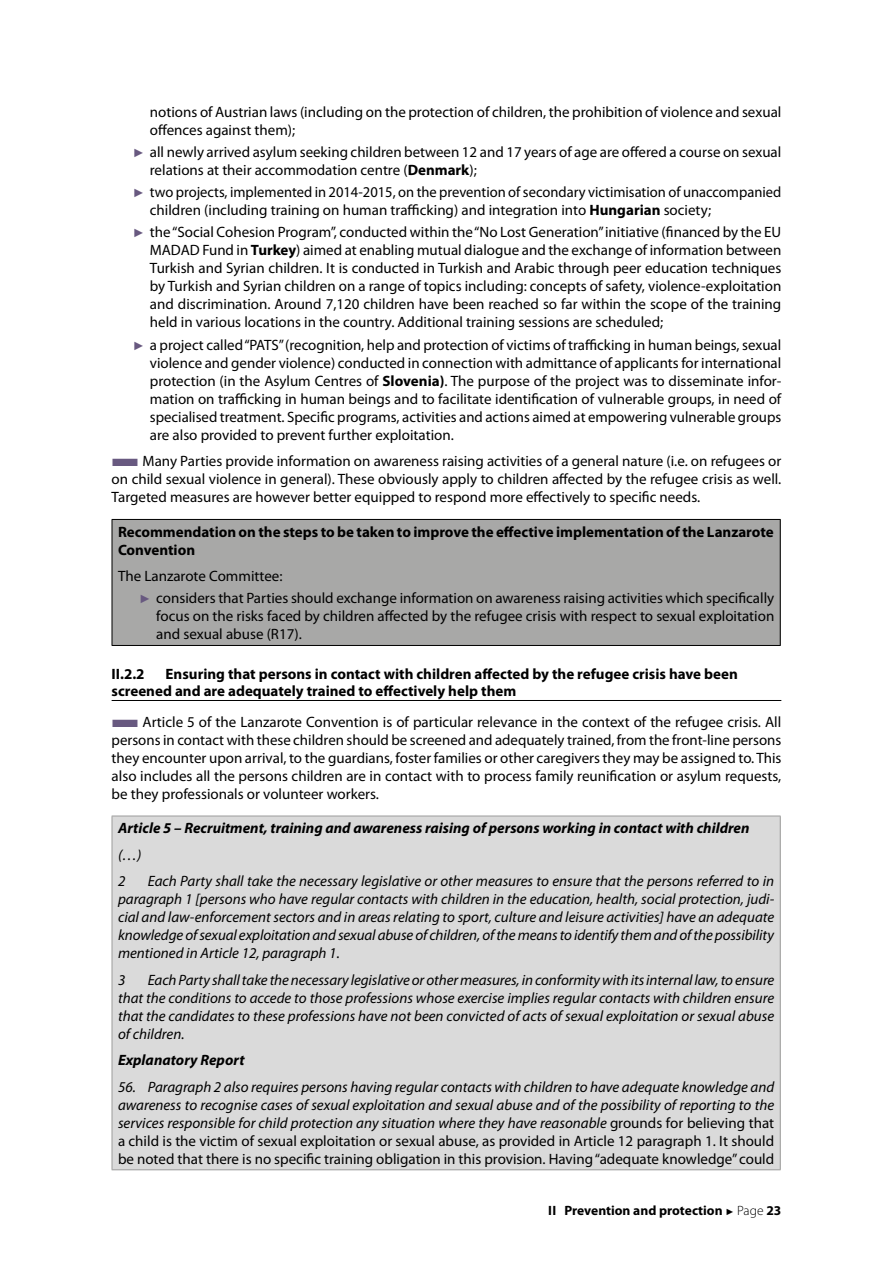
<style>
.page{position:relative;width:893px;height:1263px;background:#fff}
.page>*{position:absolute;margin:0;border:0;box-sizing:border-box;transform-origin:0 0}
.t1{font:15px/18px "Myriad Pro";color:#000}
.t2{font:italic 15px/18px "Myriad Pro";color:#000;text-align:justify}
.t3{font:700 15px/18px "Myriad Pro";color:#000}
.t4{font:italic 700 15px "Myriad Pro";color:#000}
.t5{font:700 13.5px "Myriad Pro";color:#000}
.s1{font-family:"Arial";font-size:12px;color:#685980}
.s2{font-weight:700}
.s3{color:#685980}
.s4{font-style:normal}
.s5{font-family:"Arial";font-weight:400;font-size:9px}
.s6{font-weight:300}
</style>
<div class="page">
<hr style="left:112px;top:700px;width:669px;height:1px;background:#000">
<div style="left:112px;top:519px;width:668px;height:126px;background:#a8a8a7"></div>
<hr style="left:112px;top:519px;width:669px;height:1px;background:#000">
<hr style="left:112px;top:520px;width:1px;height:125px;background:#000">
<hr style="left:780px;top:520px;width:1px;height:125px;background:#000">
<hr style="left:112px;top:645px;width:669px;height:1px;background:#000">
<div style="left:112px;top:816px;width:668px;height:354px;background:#dadada"></div>
<hr style="left:112px;top:816px;width:669px;height:1px;background:#9d9d9c">
<hr style="left:112px;top:816px;width:1px;height:353px;background:#9d9d9c">
<hr style="left:780px;top:816px;width:1px;height:353px;background:#9d9d9c">
<hr style="left:112px;top:1169px;width:669px;height:1px;background:#9d9d9c">
<p class="t1" style="left:150px;top:102px;width:633px">notions of Austrian laws (including on the protection of children, the prohibition of violence and sexual offences against them);</p>
<p class="t1" style="left:150px;top:142px;width:633px;text-indent:-17px"><span class="s1">►</span> all newly arrived asylum seeking children between 12 and 17 years of age are offered a course on sexual relations at their accommodation centre (<span class="s2">Denmark</span>);</p>
<p class="t1" style="left:150px;top:183px;width:633px;text-indent:-17px"><span class="s1">►</span> two projects, implemented in 2014-2015, on the prevention of secondary victimisation of unaccompanied children (including training on human trafficking) and integration into <span class="s2">Hungarian</span> society;</p>
<p class="t1" style="left:150px;top:223px;width:633px;text-align:justify;text-indent:-17px"><span class="s1">►</span> the “Social Cohesion Program”, conducted within the “No Lost Generation” initiative (financed by the EU MADAD Fund in <span class="s2">Turkey</span>) aimed at enabling mutual dialogue and the exchange of information between Turkish and Syrian children. It is conducted in Turkish and Arabic through peer education techniques by Turkish and Syrian children on a range of topics including: concepts of safety, violence-exploitation and discrimination. Around 7,120 children have been reached so far within the scope of the training held in various locations in the country. Additional training sessions are scheduled;</p>
<p class="t1" style="left:150px;top:335px;width:633px;text-align:justify;text-indent:-17px"><span class="s1">►</span> a project called “PATS” (recognition, help and protection of victims of trafficking in human beings, sexual violence and gender violence) conducted in connection with admittance of applicants for international protection (in the Asylum Centres of <span class="s2">Slovenia)</span>. The purpose of the project was to disseminate infor&shy;mation on trafficking in human beings and to facilitate identification of vulnerable groups, in need of specialised treatment. Specific programs, activities and actions aimed at empowering vulnerable groups are also provided to prevent further exploitation.</p>
<p class="t1" style="left:112px;top:452px;width:671px;text-align:justify"><span class="s3">■</span>Many Parties provide information on awareness raising activities of a general nature (i.e. on refugees or on child sexual violence in general). These obviously apply to children affected by the refugee crisis as well.<br>Targeted measures are however better equipped to respond more effectively to specific needs.</p>
<p class="t3" style="left:118px;top:522px;width:657px">Recommendation on the steps to be taken to improve the effective implementation of the Lanzarote<br>Convention</p>
<p class="t1" style="left:139px;top:565px;width:636px;line-height:22.2px;text-indent:-21px">The Lanzarote Committee:<br><span class="s1">►</span> considers that Parties should exchange information on awareness raising activities which specifically</p>
<p class="t1" style="left:156px;top:607px;width:619px">focus on the risks faced by children affected by the refugee crisis with respect to sexual exploitation and sexual abuse (R17).</p>
<p class="t3" style="left:112px;top:665px;width:35px">II.2.2</p>
<p class="t3" style="left:112px;top:665px;width:628px;line-height:16.5px;text-indent:54px">Ensuring that persons in contact with children affected by the refugee crisis have been screened and are adequately trained to effectively help them</p>
<p class="t1" style="left:112px;top:712px;width:671px;text-align:justify"><span class="s3">■</span>Article 5 of the Lanzarote Convention is of particular relevance in the context of the refugee crisis. All persons in contact with these children should be screened and adequately trained, from the front-line persons they encounter upon arrival, to the guardians, foster families or other caregivers they may be assigned to. This also includes all the persons children are in contact with to process family reunification or asylum requests, be they professionals or volunteer workers.</p>
<p class="t4" style="left:118px;top:818px;width:633px">Article 5 – Recruitment, training and awareness raising of persons working in contact with children</p>
<p class="t2" style="left:118px;top:841px;width:25px;line-height:26.5px">(…)<br>2</p>
<p class="t2" style="left:118px;top:872px;width:658px;text-indent:30px">Each Party shall take the necessary legislative or other measures to ensure that the persons referred to in paragraph 1 [persons who have regular contacts with children in the education, health, social protection, judi&shy;cial and law-enforcement sectors and in areas relating to sport, culture and leisure activities] have an adequate knowledge of sexual exploitation and sexual abuse of children, of the means to identify them and of the possibility mentioned in Article 12, paragraph 1.</p>
<p class="t2" style="left:118px;top:970px;width:9px">3</p>
<p class="t2" style="left:118px;top:970px;width:658px;text-indent:30px">Each Party shall take the necessary legislative or other measures, in conformity with its internal law, to ensure that the conditions to accede to those professions whose exercise implies regular contacts with children ensure that the candidates to these professions have not been convicted of acts of sexual exploitation or sexual abuse of children.</p>
<p class="t4" style="left:118px;top:1050px;width:128px">Explanatory Report</p>
<p class="t2" style="left:118px;top:1077px;width:658px">56. Paragraph 2 also requires persons having regular contacts with children to have adequate knowledge and awareness to recognise cases of sexual exploitation and sexual abuse and of the possibility of reporting to the services responsible for child protection any situation where they have reasonable <span class="s4">grounds for believing that a child is the victim of sexual exploitation or sexual abuse, as provided in Article 12 paragraph 1. It should be noted that there is no specific training obligation in this provision. Having “adequate knowledge” could</span></p>
<p class="t5" style="left:548px;top:1202px;width:235px">II Prevention and protection <span class="s5">►</span> <span class="s6">Page</span> 23</p>
</div>
